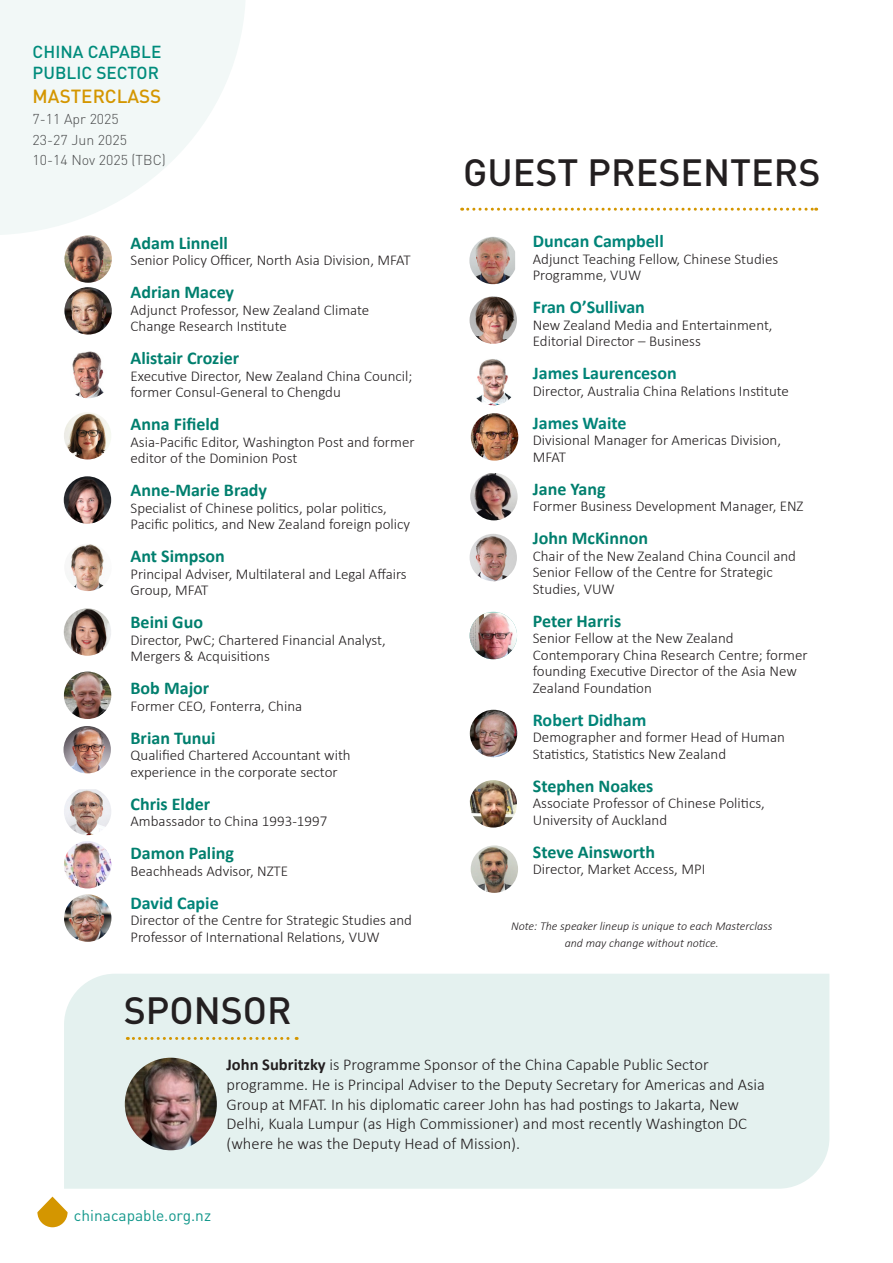
<style>
.page{position:relative;width:893px;height:1263px;background:#fff}
.page>*{position:absolute;margin:0;border:0;box-sizing:border-box;transform-origin:0 0}
.t1{font:500 37.5px "DINOT";color:#231f20}
.t2{font:500 18.75px "DINOT";color:#d49600}
.t3{font:700 18px "Calibri";color:#007f6e}
.t4{font:700 18px "Calibri";color:#008478}
.t5{font:500 17.25px/20.7px "DINOT";color:#008c7c}
.t6{font:300 16.5px/19.8px "Calibri";color:#231f20}
.t7{font:15.45px "DINOT";color:#12978b}
.t8{font:300 15px/16.5px "Calibri";color:#231f20}
.t9{font:300 14.1px "DINOT";color:#494a4b}
.t10{font:italic 300 12px/16.5px "Calibri";color:#231f20;text-align:center}
.s1{font-weight:700}
</style>
<div class="page">
<svg style="left:0;top:0;width:245px;height:235px;fill:#f2f8f7"></svg>
<svg style="left:462px;top:208px;width:355px;height:3px"></svg>
<img style="left:64px;top:351px;width:48px;height:47px;border-radius:24px">
<img style="left:64px;top:476px;width:47px;height:48px;border-radius:24px">
<img style="left:64px;top:671px;width:47px;height:48px;border-radius:24px">
<img style="left:64px;top:841px;width:47px;height:47px;border-radius:24px">
<img style="left:470px;top:780px;width:47px;height:47px;border-radius:24px">
<img style="left:64px;top:789px;width:47px;height:46px">
<img style="left:470px;top:358px;width:47px;height:47px;border-radius:24px">
<div style="left:64px;top:974px;width:765px;height:215px;background:#e4f1ef"></div>
<svg style="left:127px;top:1037px;width:170px;height:3px"></svg>
<img style="left:125px;top:1058px;width:92px;height:92px;border-radius:46px">
<img style="left:470px;top:612px;width:47px;height:47px">
<img style="left:64px;top:412px;width:47px;height:47px;border-radius:24px">
<img style="left:470px;top:296px;width:47px;height:48px;border-radius:23px">
<img style="left:64px;top:608px;width:47px;height:48px;border-radius:24px">
<img style="left:64px;top:235px;width:48px;height:48px;border-radius:24px">
<img style="left:471px;top:845px;width:47px;height:48px;border-radius:24px">
<img style="left:64px;top:726px;width:47px;height:47px;border-radius:24px">
<img style="left:64px;top:895px;width:47px;height:47px">
<img style="left:470px;top:473px;width:48px;height:47px;border-radius:24px">
<img style="left:470px;top:534px;width:47px;height:47px;border-radius:24px">
<img style="left:471px;top:413px;width:47px;height:48px;border-radius:24px">
<img style="left:470px;top:710px;width:47px;height:47px;border-radius:24px">
<img style="left:64px;top:544px;width:48px;height:47px;border-radius:24px">
<img style="left:469px;top:237px;width:46px;height:47px">
<img style="left:64px;top:287px;width:48px;height:48px;border-radius:24px">
<svg style="left:37px;top:1196px;width:31px;height:31px"></svg>
<p class="t5" style="left:33px;top:41px;width:130px">CHINA CAPABLE<br>PUBLIC SECTOR</p>
<p class="t2" style="left:33px;top:84px;width:130px">MASTERCLASS</p>
<p class="t9" style="left:33px;top:111px;width:88px">7-11 Apr 2025</p>
<p class="t9" style="left:33px;top:131px;width:96px">23-27 Jun 2025</p>
<p class="t9" style="left:33px;top:152px;width:135px">10-14 Nov 2025 (TBC)</p>
<p class="t1" style="left:463px;top:149px;width:359px">GUEST PRESENTERS</p>
<p class="t4" style="left:533px;top:230px;width:133px">Duncan Campbell</p>
<p class="t8" style="left:533px;top:250px;width:247px">Adjunct Teaching Fellow, Chinese Studies<br>Programme, VUW</p>
<p class="t4" style="left:533px;top:296px;width:114px">Fran O’Sullivan</p>
<p class="t8" style="left:533px;top:316px;width:241px">New Zealand Media and Entertainment,<br>Editorial Director – Business</p>
<p class="t4" style="left:533px;top:362px;width:145px">James Laurenceson</p>
<p class="t8" style="left:533px;top:382px;width:258px">Director, Australia China Relations Institute</p>
<p class="t4" style="left:533px;top:411px;width:95px">James Waite</p>
<p class="t8" style="left:533px;top:432px;width:250px">Divisional Manager for Americas Division,<br>MFAT</p>
<p class="t3" style="left:533px;top:477px;width:74px">Jane Yang</p>
<p class="t8" style="left:533px;top:498px;width:272px">Former Business Development Manager, ENZ</p>
<p class="t3" style="left:533px;top:527px;width:117px">John McKinnon</p>
<p class="t8" style="left:533px;top:547px;width:265px">Chair of the New Zealand China Council and<br>Senior Fellow of the Centre for Strategic<br>Studies, VUW</p>
<p class="t3" style="left:533px;top:609px;width:90px">Peter Harris</p>
<p class="t8" style="left:533px;top:630px;width:276px">Senior Fellow at the New Zealand Contemporary China Research Centre; former founding Executive Director of the Asia New Zealand Foundation</p>
<p class="t4" style="left:533px;top:708px;width:115px">Robert Didham</p>
<p class="t8" style="left:533px;top:729px;width:254px">Demographer and former Head of Human<br>Statistics, Statistics New Zealand</p>
<p class="t3" style="left:533px;top:774px;width:122px">Stephen Noakes</p>
<p class="t8" style="left:533px;top:795px;width:234px">Associate Professor of Chinese Politics,<br>University of Auckland</p>
<p class="t3" style="left:533px;top:840px;width:124px">Steve Ainsworth</p>
<p class="t8" style="left:533px;top:861px;width:174px">Director, Market Access, MPI</p>
<p class="t3" style="left:131px;top:231px;width:99px">Adam Linnell</p>
<p class="t8" style="left:131px;top:252px;width:282px">Senior Policy Officer, North Asia Division, MFAT</p>
<p class="t3" style="left:131px;top:281px;width:105px">Adrian Macey</p>
<p class="t8" style="left:131px;top:301px;width:240px">Adjunct Professor, New Zealand Climate<br>Change Research Institute</p>
<p class="t3" style="left:131px;top:347px;width:110px">Alistair Crozier</p>
<p class="t8" style="left:131px;top:367px;width:283px">Executive Director, New Zealand China Council; former Consul-General to Chengdu</p>
<p class="t3" style="left:131px;top:413px;width:91px">Anna Fifield</p>
<p class="t8" style="left:131px;top:433px;width:286px">Asia-Pacific Editor, Washington Post and former editor of the Dominion Post</p>
<p class="t3" style="left:131px;top:479px;width:138px">Anne-Marie Brady</p>
<p class="t8" style="left:131px;top:499px;width:281px">Specialist of Chinese politics, polar politics,<br>Pacific politics, and New Zealand foreign policy</p>
<p class="t3" style="left:131px;top:545px;width:96px">Ant Simpson</p>
<p class="t8" style="left:131px;top:565px;width:278px">Principal Adviser, Multilateral and Legal Affairs<br>Group, MFAT</p>
<p class="t3" style="left:131px;top:611px;width:74px">Beini Guo</p>
<p class="t8" style="left:131px;top:631px;width:257px">Director, PwC; Chartered Financial Analyst,<br>Mergers &amp; Acquisitions</p>
<p class="t3" style="left:131px;top:677px;width:80px">Bob Major</p>
<p class="t8" style="left:131px;top:697px;width:173px">Former CEO, Fonterra, China</p>
<p class="t3" style="left:131px;top:726px;width:86px">Brian Tunui</p>
<p class="t8" style="left:131px;top:747px;width:222px">Qualified Chartered Accountant with experience in the corporate sector</p>
<p class="t3" style="left:131px;top:792px;width:81px">Chris Elder</p>
<p class="t8" style="left:131px;top:813px;width:198px">Ambassador to China 1993-1997</p>
<p class="t3" style="left:131px;top:842px;width:105px">Damon Paling</p>
<p class="t8" style="left:131px;top:862px;width:159px">Beachheads Advisor, NZTE</p>
<p class="t4" style="left:131px;top:891px;width:90px">David Capie</p>
<p class="t8" style="left:131px;top:912px;width:283px">Director of the Centre for Strategic Studies and<br>Professor of International Relations, VUW</p>
<p class="t10" style="left:511px;top:918px;width:263px">Note: The speaker lineup is unique to each Masterclass and may change without notice.</p>
<p class="t1" style="left:124px;top:986px;width:169px">SPONSOR</p>
<p class="t6" style="left:227px;top:1054px;width:540px"><span class="s1">John Subritzky</span> is Programme Sponsor of the China Capable Public Sector programme. He is Principal Adviser to the Deputy Secretary for Americas and Asia Group at MFAT. In his diplomatic career John has had postings to Jakarta, New Delhi, Kuala Lumpur (as High Commissioner) and most recently Washington DC (where he was the Deputy Head of Mission).</p>
<p class="t7" style="left:74px;top:1205px;width:139px">chinacapable.org.nz</p>
</div>
